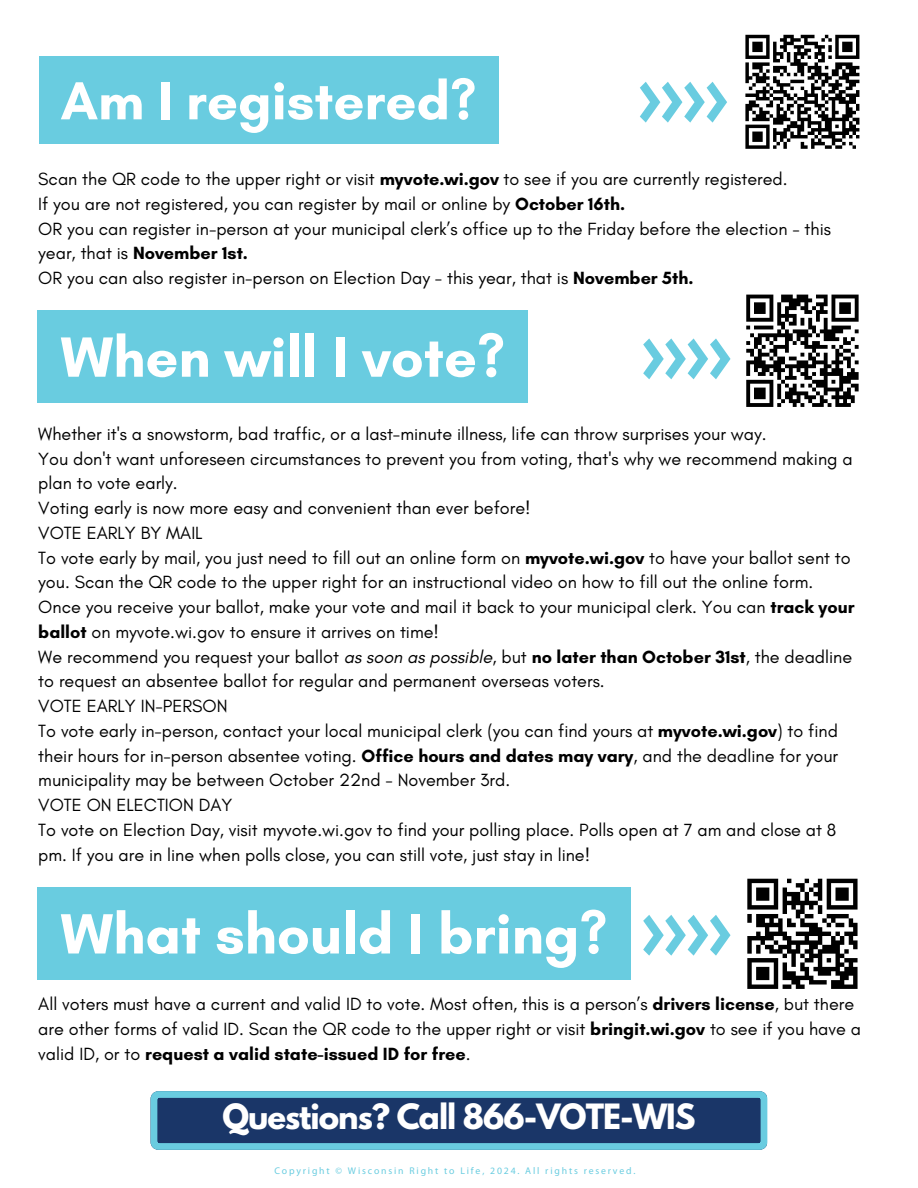
<style>
.page{position:relative;width:918px;height:1188px;background:#fff}
.page>*{position:absolute;margin:0;border:0;box-sizing:border-box;transform-origin:0 0}
.t1{font:700 57.75px "Glacial Indifference";color:#fff}
.t2{font:700 54.45px "Glacial Indifference";color:#fff}
.t3{font:700 30.9px "League Spartan";letter-spacing:-.03em;color:#fff}
.t4{font:18px/24.8px "Glacial Indifference";color:#000}
.t5{font:9.75px "Myriad Pro";letter-spacing:.19em;color:#69cce0}
.s1{font-weight:700}
.s2{font-style:italic}
</style>
<div class="page">
<div style="left:39px;top:56px;width:459px;height:88px;background:#69cce0"></div>
<svg style="left:745px;top:34px;width:115px;height:115px"></svg>
<div style="left:37px;top:310px;width:491px;height:93px;background:#69cce0"></div>
<svg style="left:746px;top:294px;width:113px;height:113px"></svg>
<div style="left:37px;top:887px;width:594px;height:93px;background:#69cce0"></div>
<svg style="left:747px;top:879px;width:111px;height:110px"></svg>
<svg style="left:831px;top:985px;width:27px;height:4px"></svg>
<svg style="left:151px;top:1091px;width:616px;height:59px;background:#2d5a85"></svg>
<svg style="left:640px;top:82px;width:87px;height:41px"></svg>
<svg style="left:643px;top:338px;width:88px;height:41px"></svg>
<svg style="left:643px;top:915px;width:88px;height:41px"></svg>
<p class="t2" style="left:61px;top:68px;width:417px">Am I registered?</p>
<p class="t4" style="left:38px;top:167px;width:794px">Scan the QR code to the upper right or visit <span class="s1">myvote.wi.gov</span> to see if you are currently registered.<br>If you are not registered, you can register by mail or online by <span class="s1">October 16th.<br></span>OR you can register in-person at your municipal clerk’s office up to the Friday before the election - this year, that is <span class="s1">November 1st.<br></span>OR you can also register in-person on Election Day - this year, that is <span class="s1">November 5th.</span></p>
<p class="t1" style="left:61px;top:322px;width:446px">When will I vote?</p>
<h3 class="t4" style="left:38px;top:421px;width:818px">Whether it's a snowstorm, bad traffic, or a last-minute illness, life can throw surprises your way.<br>You don't want unforeseen circumstances to prevent you from voting, that's why we recommend making a plan to vote early.<br>Voting early is now more easy and convenient than ever before!<br>VOTE EARLY BY MAIL<br>To vote early by mail, you just need to fill out an online form on <span class="s1">myvote.wi.gov</span> to have your ballot sent to you. Scan the QR code to the upper right for an instructional video on how to fill out the online form.<br>Once you receive your ballot, make your vote and mail it back to your municipal clerk. You can <span class="s1">track your ballot</span> on myvote.wi.gov to ensure it arrives on time!<br>We recommend you request your ballot <span class="s2">as soon as possible</span>, but <span class="s1">no later than October 31st</span>, the deadline to request an absentee ballot for regular and permanent overseas voters.<br>VOTE EARLY IN-PERSON<br>To vote early in-person, contact your local municipal clerk (you can find yours at <span class="s1">myvote.wi.gov</span>) to find their hours for in-person absentee voting. <span class="s1">Office hours and dates may vary</span>, and the deadline for your municipality may be between October 22nd - November 3rd.<br>VOTE ON ELECTION DAY<br>To vote on Election Day, visit myvote.wi.gov to find your polling place. Polls open at 7 am and close at 8 pm. If you are in line when polls close, you can still vote, just stay in line!</h3>
<p class="t1" style="left:61px;top:899px;width:548px">What should I bring?</p>
<p class="t4" style="left:38px;top:992px;width:824px">All voters must have a current and valid ID to vote. Most often, this is a person’s <span class="s1">drivers license</span>, but there are other forms of valid ID. Scan the QR code to the upper right or visit <span class="s1">bringit.wi.gov</span> to see if you have a valid ID, or to <span class="s1">request a valid state-issued ID for free</span>.</p>
<p class="t3" style="left:222px;top:1102px;width:475px">Questions? Call 866-VOTE-WIS</p>
<h3 class="t5" style="left:274px;top:1167px;width:363px">Copyright © Wisconsin Right to Life, 2024. All rights reserved.</h3>
</div>
